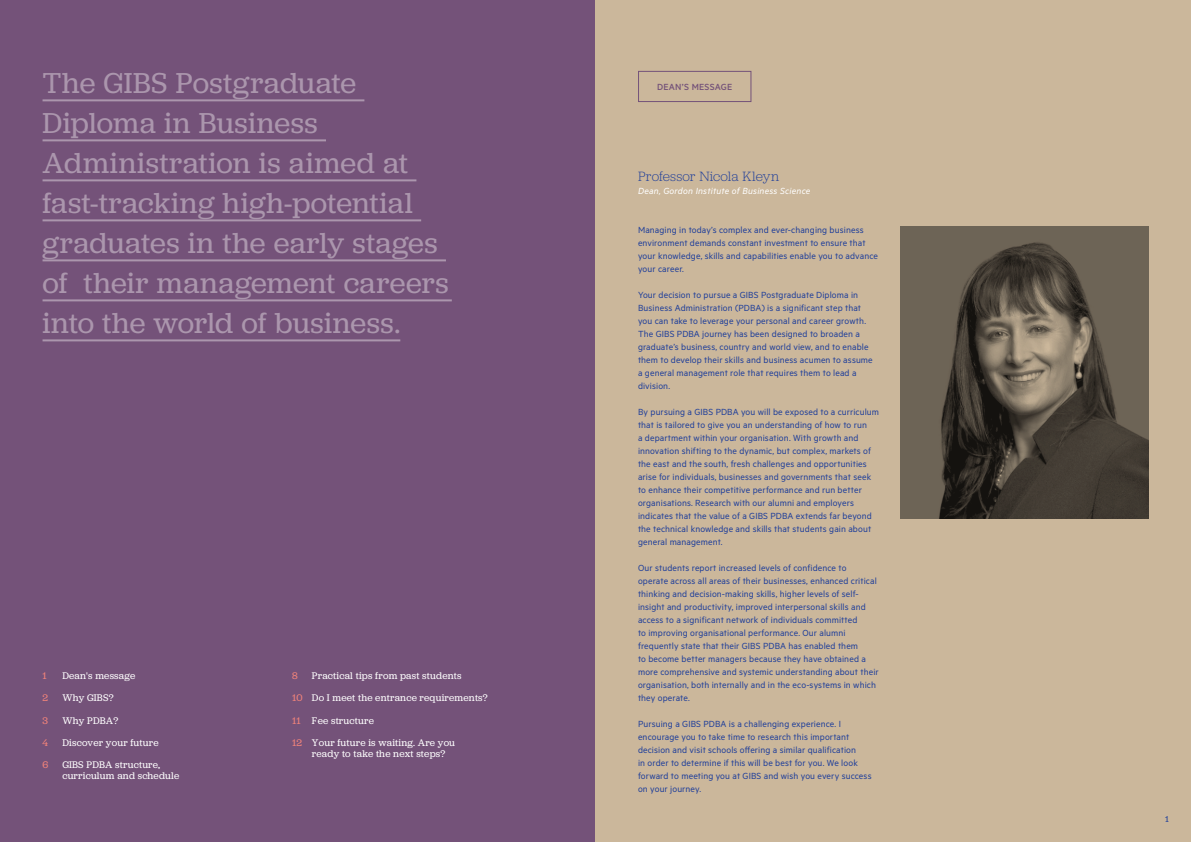
<style>
.page{position:relative;width:1191px;height:842px;background:#fff}
.page>*{position:absolute;margin:0;border:0;box-sizing:border-box;transform-origin:0 0}
.t1{font:30px/40px "Jubilat";letter-spacing:.015em;color:#ab96ad}
.t2{font:300 14px "Jubilat";letter-spacing:.01em;color:#21409a}
.t3{font:10px/13px "Metric";letter-spacing:.01em;color:#21409a}
.t4{font:10px/11px "Jubilat";letter-spacing:.02em;color:#fff}
.t5{font:italic 10px "Metric";letter-spacing:.02em;color:#fff}
.t6{font:500 10px "Metric";letter-spacing:.025em;color:#745279}
.t7{font:10px "Jubilat";color:#f4847a}
.t8{font:9px "Jubilat";color:#21409a}
.s1{color:#f4847a}
</style>
<div class="page">
<div style="left:0;top:0;width:595px;height:842px;background:#745279"></div>
<hr style="left:43px;top:99px;width:321px;height:2px;background:#ab96ad">
<hr style="left:43px;top:139px;width:283px;height:2px;background:#ab96ad">
<hr style="left:43px;top:179px;width:373px;height:2px;background:#ab96ad">
<hr style="left:43px;top:219px;width:378px;height:2px;background:#ab96ad">
<hr style="left:43px;top:259px;width:403px;height:2px;background:#ab96ad">
<hr style="left:43px;top:299px;width:409px;height:2px;background:#ab96ad">
<hr style="left:43px;top:339px;width:357px;height:2px;background:#ab96ad">
<div style="left:595px;top:0;width:596px;height:842px;background:#cbb79b"></div>
<img style="left:900px;top:227px;width:248px;height:292px">
<div style="left:638px;top:71px;width:113px;height:31px;border:1px solid #745279"></div>
<h1 class="t1" style="left:43px;top:62px;width:408px">The GIBS Postgraduate<br>Diploma in Business<br>Administration is aimed at fast-tracking high-potential graduates in the early stages of their management careers into the world of business.</h1>
<p class="t7" style="left:43px;top:669px;width:6px">1</p>
<p class="t4" style="left:62px;top:670px;width:74px">Dean's message</p>
<p class="t7" style="left:43px;top:692px;width:7px">2</p>
<p class="t4" style="left:62px;top:692px;width:53px">Why GIBS?</p>
<p class="t7" style="left:43px;top:714px;width:7px">3</p>
<p class="t4" style="left:62px;top:714px;width:57px">Why PDBA?</p>
<p class="t7" style="left:43px;top:736px;width:7px">4</p>
<p class="t4" style="left:62px;top:737px;width:98px">Discover your future</p>
<p class="t7" style="left:43px;top:759px;width:7px">6</p>
<p class="t4" style="left:62px;top:759px;width:118px">GIBS PDBA structure, curriculum and schedule</p>
<p class="t7" style="left:292px;top:669px;width:7px">8</p>
<p class="t4" style="left:312px;top:670px;width:151px">Practical tips from past students</p>
<p class="t4" style="left:292px;top:692px;width:197px"><span class="s1">10</span> Do I meet the entrance requirements?</p>
<p class="t4" style="left:292px;top:714px;width:83px"><span class="s1">11</span> Fee structure</p>
<p class="t4" style="left:312px;top:737px;width:145px;text-indent:-20px"><span class="s1">12</span> Your future is waiting. Are you ready to take the next steps?</p>
<p class="t6" style="left:657px;top:81px;width:77px">DEAN’S MESSAGE</p>
<h2 class="t2" style="left:638px;top:167px;width:143px">Professor Nicola Kleyn</h2>
<p class="t5" style="left:638px;top:185px;width:174px">Dean, Gordon Institute of Business Science</p>
<p class="t3" style="left:638px;top:223px;width:241px">Managing in today’s complex and ever-changing business environment demands constant investment to ensure that your knowledge, skills and capabilities enable you to advance your career.</p>
<p class="t3" style="left:638px;top:288px;width:236px">Your decision to pursue a GIBS Postgraduate Diploma in Business Administration (PDBA) is a significant step that you can take to leverage your personal and career growth.<br>The GIBS PDBA journey has been designed to broaden a graduate’s business, country and world view, and to enable them to develop their skills and business acumen to assume a general management role that requires them to lead a division.</p>
<p class="t3" style="left:638px;top:405px;width:242px">By pursuing a GIBS PDBA you will be exposed to a curriculum that is tailored to give you an understanding of how to run<br>a department within your organisation. With growth and innovation shifting to the dynamic, but complex, markets of the east and the south, fresh challenges and opportunities arise for individuals, businesses and governments that seek to enhance their competitive performance and run better organisations. Research with our alumni and employers indicates that the value of a GIBS PDBA extends far beyond the technical knowledge and skills that students gain about general management.</p>
<p class="t3" style="left:638px;top:561px;width:242px">Our students report increased levels of confidence to operate across all areas of their businesses, enhanced critical thinking and decision-making skills, higher levels of self&shy;insight and productivity, improved interpersonal skills and access to a significant network of individuals committed<br>to improving organisational performance. Our alumni frequently state that their GIBS PDBA has enabled them<br>to become better managers because they have obtained a more comprehensive and systemic understanding about their organisation, both internally and in the eco-systems in which they operate.</p>
<p class="t3" style="left:638px;top:717px;width:235px">Pursuing a GIBS PDBA is a challenging experience. I encourage you to take time to research this important decision and visit schools offering a similar qualification<br>in order to determine if this will be best for you. We look forward to meeting you at GIBS and wish you every success on your journey.</p>
<p class="t8" style="left:1163px;top:812px;width:6px">3</p>
<p class="t8" style="left:1165px;top:813px;width:5px">1</p>
</div>
